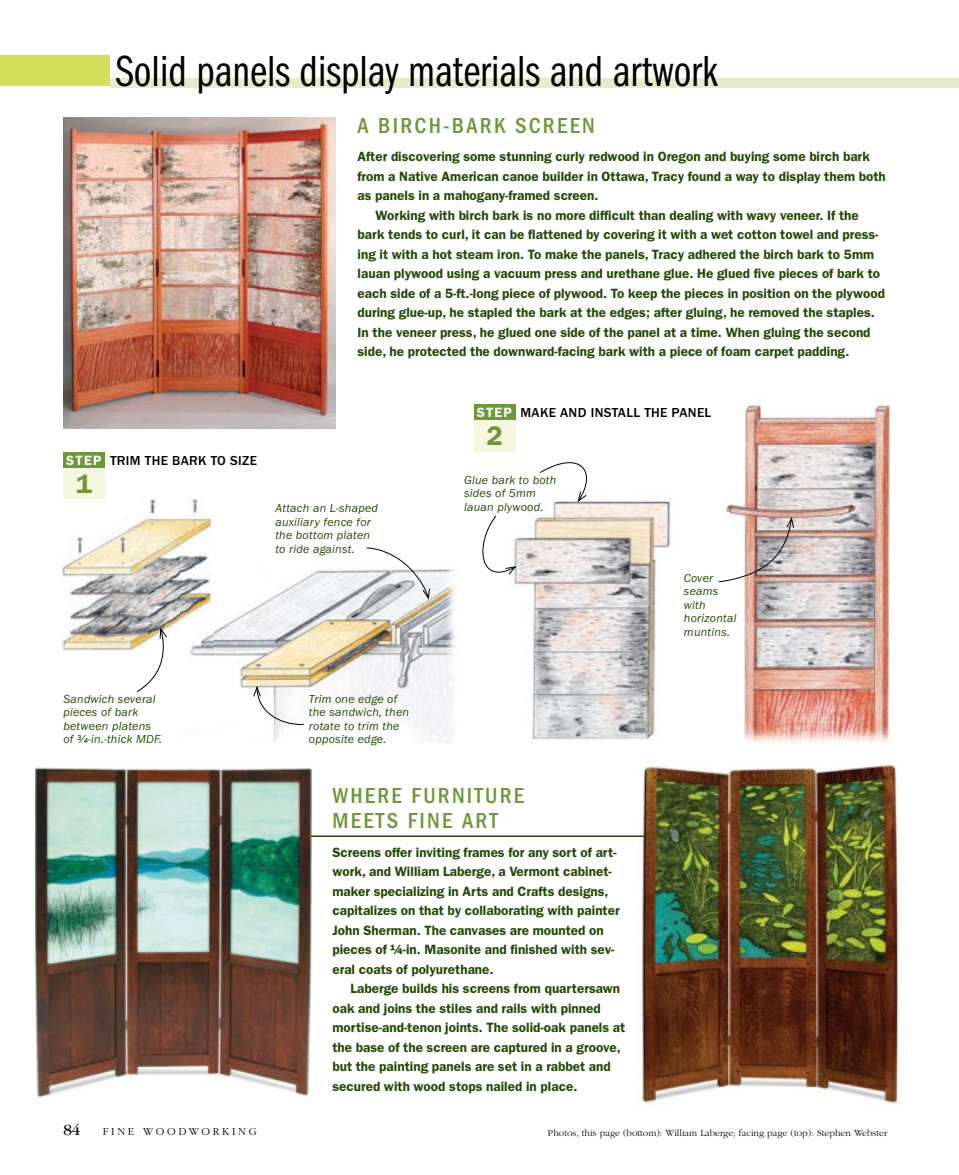
<style>
.page{position:relative;width:959px;height:1175px;background:#fff}
.page>*{position:absolute;margin:0;border:0;box-sizing:border-box;transform-origin:0 0}
.t1{font:45px "ITC Franklin Gothic Std Bk Cp";color:#000}
.t2{font:600 27px "ITC Franklin Gothic Std";color:#6d9739}
.t3{font:500 condensed 22.5px/25.5px "ITC Franklin Gothic Std";letter-spacing:.1em;color:#6d9739}
.t4{font:16.05px "ITC Garamond Std";color:#000}
.t5{font:600 13.5px "ITC Franklin Gothic Std";color:#224b07}
.t6{font:500 13.5px "ITC Franklin Gothic Std";letter-spacing:.025em;color:#000}
.t7{font:600 13.5px "ITC Franklin Gothic Std";letter-spacing:.09em;color:#fff}
.t8{font:italic 12px/13.5px "ITC Franklin Gothic Std";letter-spacing:.02em;color:#224b07}
.t9{font:300 11.1px "ITC Garamond Std";letter-spacing:.24em;color:#000}
.t10{font:300 9.75px "ITC Garamond Std";color:#000}
.s1{font-family:"ITC Franklin Gothic Std Med It";font-style:normal}
.s2{font-family:"ITC Franklin Gothic Std Med It";font-style:normal;font-size:7.2px}
.s3{font-family:"ITC Franklin Gothic Std Hvy";font-weight:400}
</style>
<div class="page">
<img style="left:719px;top:401px;width:172px;height:341px">
<img style="left:517px;top:500px;width:154px;height:240px">
<img style="left:190px;top:569px;width:266px;height:174px">
<img style="left:61px;top:498px;width:151px;height:153px">
<img style="left:181px;top:554px;width:33px;height:97px">
<div style="left:110px;top:78px;width:848px;height:9px;background:#e7ebcc"></div>
<div style="left:0;top:56px;width:110px;height:30px;background:#d4df5a"></div>
<img style="left:63px;top:117px;width:272px;height:311px">
<img style="left:642px;top:761px;width:257px;height:345px">
<img style="left:34px;top:766px;width:279px;height:332px">
<div style="left:63px;top:452px;width:42px;height:47px;background:#f5f8df"></div>
<div style="left:63px;top:452px;width:42px;height:16px;background:#6d9739"></div>
<div style="left:474px;top:405px;width:41px;height:46px;background:#f5f8df"></div>
<div style="left:474px;top:405px;width:41px;height:15px;background:#6d9739"></div>
<hr style="left:310px;top:835px;width:335px;height:2px;background:#224b07">
<svg style="left:366px;top:547px;width:64px;height:53px"></svg>
<img style="left:718px;top:516px;width:76px;height:66px">
<svg style="left:253px;top:685px;width:51px;height:40px"></svg>
<svg style="left:539px;top:462px;width:59px;height:41px"></svg>
<svg style="left:482px;top:515px;width:35px;height:69px"></svg>
<svg style="left:136px;top:627px;width:31px;height:66px"></svg>
<p class="t1" style="left:116px;top:47px;width:604px">Solid panels display materials and artwork</p>
<p class="t3" style="left:357px;top:113px;width:239px">A BIRCH-BARK SCREEN</p>
<p class="t5" style="left:357px;top:149px;width:514px">After discovering some stunning curly redwood in Oregon and buying some birch bark</p>
<p class="t5" style="left:357px;top:168px;width:530px">from a Native American canoe builder in Ottawa, Tracy found a way to display them both</p>
<p class="t5" style="left:357px;top:188px;width:242px">as panels in a mahogany-framed screen.</p>
<p class="t5" style="left:375px;top:207px;width:484px">Working with birch bark is no more difficult than dealing with wavy veneer. If the</p>
<p class="t5" style="left:357px;top:227px;width:522px">bark tends to curl, it can be flattened by covering it with a wet cotton towel and press-</p>
<p class="t5" style="left:357px;top:246px;width:518px">ing it with a hot steam iron. To make the panels, Tracy adhered the birch bark to 5mm</p>
<p class="t5" style="left:357px;top:266px;width:524px">lauan plywood using a vacuum press and urethane glue. He glued five pieces of bark to</p>
<p class="t5" style="left:357px;top:285px;width:529px">each side of a 5-ft.-long piece of plywood. To keep the pieces in position on the plywood</p>
<p class="t5" style="left:357px;top:305px;width:518px">during glue-up, he stapled the bark at the edges; after gluing, he removed the staples.</p>
<p class="t5" style="left:357px;top:324px;width:514px">In the veneer press, he glued one side of the panel at a time. When gluing the second</p>
<p class="t5" style="left:357px;top:344px;width:493px">side, he protected the downward-facing bark with a piece of foam carpet padding.</p>
<p class="t7" style="left:66px;top:452px;width:37px">STEP</p>
<p class="t2" style="left:76px;top:467px;width:18px">1</p>
<p class="t6" style="left:110px;top:453px;width:148px">TRIM THE BARK TO SIZE</p>
<p class="t8" style="left:275px;top:501px;width:104px">Attach an L-shaped auxiliary fence for the bottom platen to ride against.</p>
<p class="t7" style="left:476px;top:405px;width:37px">STEP</p>
<p class="t2" style="left:486px;top:420px;width:18px">2</p>
<p class="t6" style="left:520px;top:405px;width:192px">MAKE AND INSTALL THE PANEL</p>
<p class="t8" style="left:464px;top:473px;width:94px">Glue bark to both sides of 5mm lauan plywood.</p>
<p class="t8" style="left:684px;top:571px;width:54px">Cover seams with horizontal muntins.</p>
<p class="t8" style="left:63px;top:692px;width:100px">Sandwich several pieces of bark between platens of <sup>3</sup><span class="s1">⁄</span><span class="s2">4</span>-in.-thick MDF.</p>
<p class="t8" style="left:309px;top:692px;width:102px">Trim one edge of the sandwich, then rotate to trim the opposite edge.</p>
<p class="t3" style="left:332px;top:783px;width:193px">WHERE FURNITURE<br>MEETS FINE ART</p>
<p class="t5" style="left:332px;top:844px;width:286px">Screens offer inviting frames for any sort of art-</p>
<p class="t5" style="left:332px;top:863px;width:281px">work, and William Laberge, a Vermont cabinet-</p>
<p class="t5" style="left:332px;top:883px;width:278px">maker specializing in Arts and Crafts designs,</p>
<p class="t5" style="left:332px;top:902px;width:289px">capitalizes on that by collaborating with painter</p>
<p class="t5" style="left:332px;top:922px;width:273px">John Sherman. The canvases are mounted on</p>
<p class="t5" style="left:332px;top:941px;width:283px">pieces of <span class="s3">¼</span>-in. Masonite and finished with sev-</p>
<p class="t5" style="left:332px;top:961px;width:163px">eral coats of polyurethane.</p>
<p class="t5" style="left:350px;top:980px;width:271px">Laberge builds his screens from quartersawn</p>
<p class="t5" style="left:332px;top:1000px;width:270px">oak and joins the stiles and rails with pinned</p>
<p class="t5" style="left:332px;top:1019px;width:294px">mortise-and-tenon joints. The solid-oak panels at</p>
<p class="t5" style="left:332px;top:1039px;width:290px">the base of the screen are captured in a groove,</p>
<p class="t5" style="left:332px;top:1058px;width:280px">but the painting panels are set in a rabbet and</p>
<p class="t5" style="left:332px;top:1078px;width:246px">secured with wood stops nailed in place.</p>
<p class="t4" style="left:63px;top:1120px;width:18px">84</p>
<p class="t9" style="left:103px;top:1125px;width:155px">FINE WOODWORKING</p>
<p class="t10" style="left:548px;top:1127px;width:341px">Photos, this page (bottom): William Laberge; facing page (top): Stephen Webster</p>
</div>
